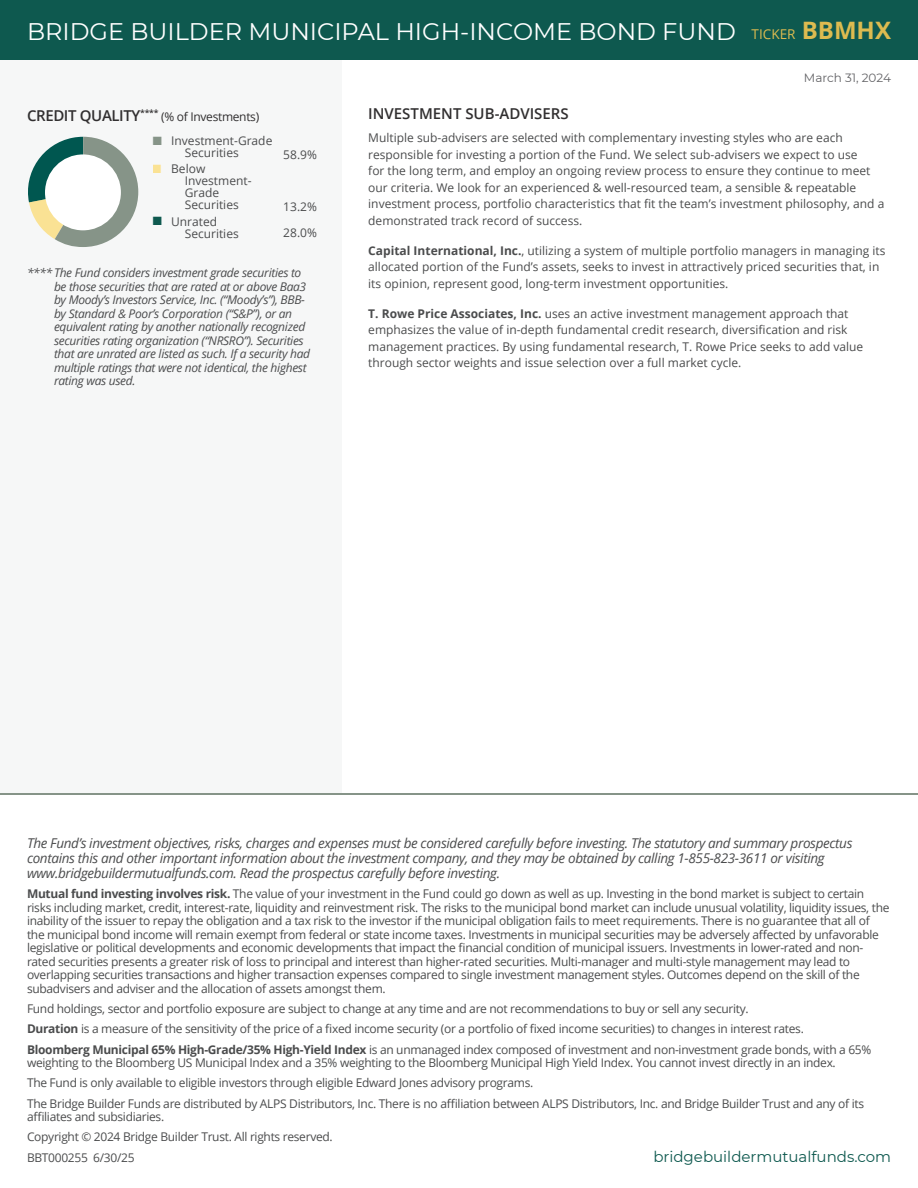
<style>
.page{position:relative;width:918px;height:1188px;background:#fff}
.page>*{position:absolute;margin:0;border:0;box-sizing:border-box;transform-origin:0 0}
.t1{font:24px "Montserrat";color:#fff}
.t2{font:15px "Montserrat";color:#0e594f}
.t3{font:600 15px "Open Sans";color:#312f30}
.disclosure{font:italic 13.5px/15px "Open Sans";letter-spacing:-.025em;color:#4b4c4d}
.disclosure-2{font:12px/13.5px "Open Sans";letter-spacing:-.025em;color:#4b4c4d}
.disclosure-3{font:12px/16.5px "Open Sans";color:#4b4c4d}
.footnotes_disclosure{font:italic 12px/13.5px "Open Sans";letter-spacing:-.025em;color:#4b4c4d}
.t4{font:12px "Open Sans";letter-spacing:-.025em;color:#312f30}
.t5{font:12px "Montserrat";letter-spacing:-.005em;color:#636366}
.t6{font:12px "Zapf Dingbats ITC";color:#0e594f}
.t7{font:12px "Zapf Dingbats ITC";color:#ffcd31}
.s1{font-family:"Open Sans";font-size:13.5px;color:#ddbb50}
.s2{font-family:"Open Sans";font-weight:700;color:#ddbb50}
.s3{font-weight:600;font-size:15px}
.s4{color:#869488}
.s5{font-weight:700}
</style>
<div class="page">
<div style="left:0;top:60px;width:341px;height:734px;background:#f6f7f7"></div>
<div style="left:0;top:0;width:918px;height:60px;background:#0e594f"></div>
<hr style="left:0;top:794px;width:918px;height:1px;background:#869488">
<svg style="left:28px;top:137px;width:110px;height:110px"></svg>
<div style="left:45px;top:154px;width:76px;height:76px;background:#fff;border-radius:50%"></div>
<h1 class="t1" style="left:27px;top:15px;width:866px">BRIDGE BUILDER MUNICIPAL HIGH-INCOME BOND FUND <span class="s1">TICKER</span> <span class="s2">BBMHX</span></h1>
<p class="t4" style="left:27px;top:108px;width:234px"><span class="s3">CREDIT QUALITY</span><sup>****</sup> (% of Investments)</p>
<p class="disclosure-3" style="left:153px;top:134px;width:121px;line-height:12px;text-align:center"><span class="s4">■</span> Investment-Grade<br>Securities</p>
<p class="disclosure-3" style="left:185px;top:163px;width:68px;line-height:12px;text-indent:-14px">Below<br>Investment-<br>Grade<br>Securities</p>
<p class="disclosure-3" style="left:185px;top:215px;width:56px;line-height:12px;text-indent:-14px">Unrated<br>Securities</p>
<p class="t7" style="left:153px;top:163px;width:11px">■</p>
<p class="t6" style="left:153px;top:215px;width:11px">■</p>
<p class="disclosure-2" style="left:283px;top:147px;width:35px">58.9%</p>
<p class="disclosure-2" style="left:283px;top:194px;width:35px;line-height:25.5px">13.2%<br>28.0%</p>
<p class="footnotes_disclosure" style="left:54px;top:266px;width:258px;text-indent:-27px">****The Fund considers investment grade securities to be those securities that are rated at or above Baa3 by Moody’s Investors Service, Inc. (“Moody’s”), BBB&shy;by Standard &amp; Poor’s Corporation (“S&amp;P”), or an equivalent rating by another nationally recognized securities rating organization (“NRSRO”). Securities that are unrated are listed as such. If a security had multiple ratings that were not identical, the highest rating was used.</p>
<p class="t5" style="left:804px;top:69px;width:89px">March 31, 2024</p>
<p class="t3" style="left:368px;top:104px;width:202px">INVESTMENT SUB-ADVISERS</p>
<p class="disclosure-3" style="left:368px;top:130px;width:518px">Multiple sub-advisers are selected with complementary investing styles who are each responsible for investing a portion of the Fund. We select sub-advisers we expect to use<br>for the long term, and employ an ongoing review process to ensure they continue to meet our criteria. We look for an experienced &amp; well-resourced team, a sensible &amp; repeatable investment process, portfolio characteristics that fit the team’s investment philosophy, and a demonstrated track record of success.</p>
<p class="disclosure-3" style="left:368px;top:242px;width:519px"><span class="s5">Capital International, Inc.</span>, utilizing a system of multiple portfolio managers in managing its allocated portion of the Fund’s assets, seeks to invest in attractively priced securities that, in its opinion, represent good, long-term investment opportunities.</p>
<p class="disclosure-3" style="left:368px;top:305px;width:497px"><span class="s5">T. Rowe Price Associates, Inc.</span> uses an active investment management approach that emphasizes the value of in-depth fundamental credit research, diversification and risk management practices. By using fundamental research, T. Rowe Price seeks to add value through sector weights and issue selection over a full market cycle.</p>
<p class="disclosure" style="left:27px;top:835px;width:827px">The Fund’s investment objectives, risks, charges and expenses must be considered carefully before investing. The statutory and summary prospectus contains this and other important information about the investment company, and they may be obtained by calling 1-855-823-3611 or visiting www.bridgebuildermutualfunds.com. Read the prospectus carefully before investing.</p>
<p class="disclosure-2" style="left:27px;top:887px;width:864px"><span class="s5">Mutual fund investing involves risk.</span> The value of your investment in the Fund could go down as well as up. Investing in the bond market is subject to certain risks including market, credit, interest-rate, liquidity and reinvestment risk. The risks to the municipal bond market can include unusual volatility, liquidity issues, the inability of the issuer to repay the obligation and a tax risk to the investor if the municipal obligation fails to meet requirements. There is no guarantee that all of the municipal bond income will remain exempt from federal or state income taxes. Investments in municipal securities may be adversely affected by unfavorable legislative or political developments and economic developments that impact the financial condition of municipal issuers. Investments in lower-rated and non&shy;rated securities presents a greater risk of loss to principal and interest than higher-rated securities. Multi-manager and multi-style management may lead to overlapping securities transactions and higher transaction expenses compared to single investment management styles. Outcomes depend on the skill of the subadvisers and adviser and the allocation of assets amongst them.</p>
<p class="disclosure-2" style="left:27px;top:1002px;width:723px">Fund holdings, sector and portfolio exposure are subject to change at any time and are not recommendations to buy or sell any security.</p>
<p class="disclosure-2" style="left:27px;top:1022px;width:778px"><span class="s5">Duration</span> is a measure of the sensitivity of the price of a fixed income security (or a portfolio of fixed income securities) to changes in interest rates.</p>
<p class="disclosure-2" style="left:27px;top:1042px;width:846px"><span class="s5">Bloomberg Municipal 65% High-Grade/35% High-Yield Index</span> is an unmanaged index composed of investment and non-investment grade bonds, with a 65% weighting to the Bloomberg US Municipal Index and a 35% weighting to the Bloomberg Municipal High Yield Index. You cannot invest directly in an index.</p>
<p class="disclosure-2" style="left:27px;top:1076px;width:508px">The Fund is only available to eligible investors through eligible Edward Jones advisory programs.</p>
<p class="disclosure-2" style="left:27px;top:1096px;width:839px">The Bridge Builder Funds are distributed by ALPS Distributors, Inc. There is no affiliation between ALPS Distributors, Inc. and Bridge Builder Trust and any of its affiliates and subsidiaries.</p>
<p class="disclosure-2" style="left:27px;top:1130px;width:307px">Copyright © 2024 Bridge Builder Trust. All rights reserved.</p>
<p class="disclosure-2" style="left:27px;top:1150px;width:109px">BBT000255 6/30/25</p>
<p class="t2" style="left:653px;top:1146px;width:239px">bridgebuildermutualfunds.com</p>
</div>
